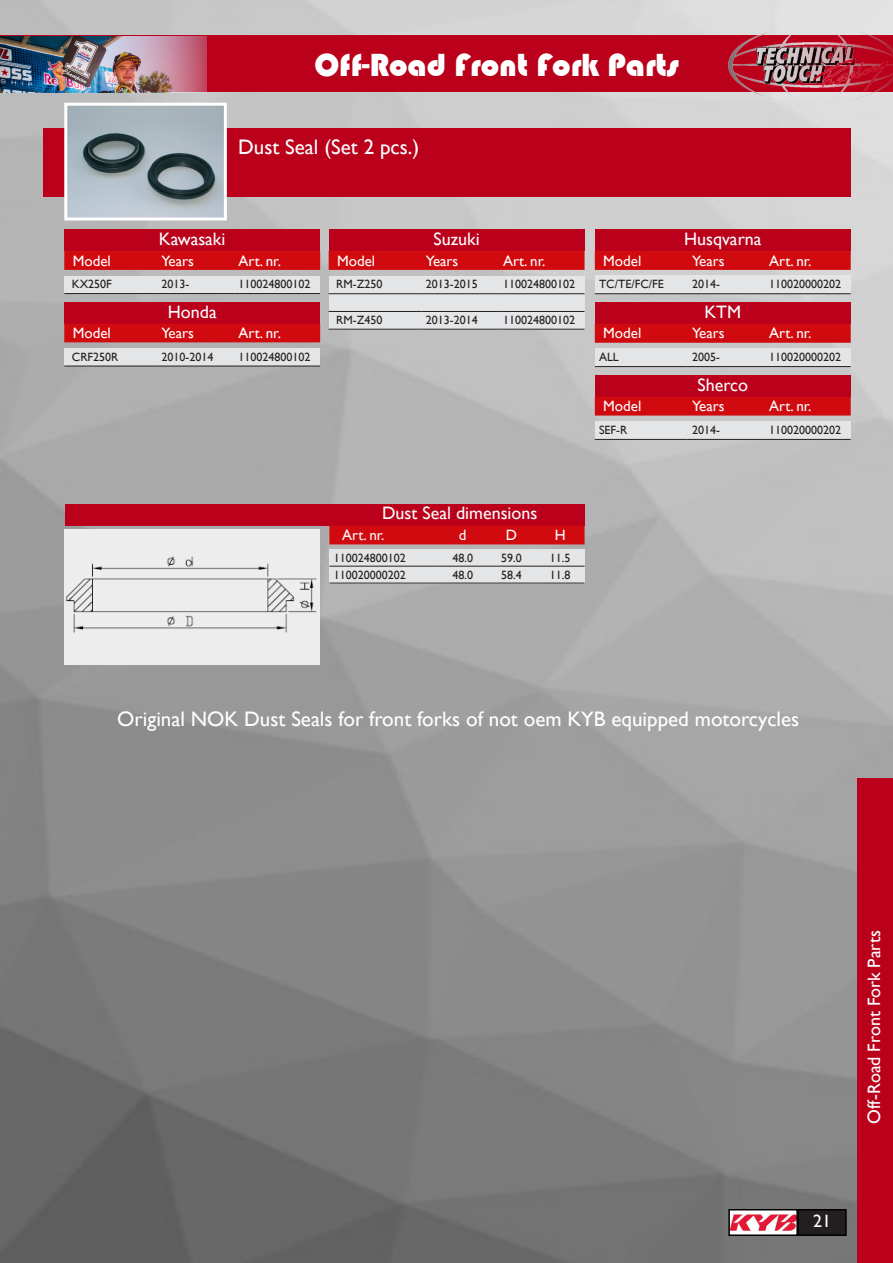
<style>
.page{position:relative;width:893px;height:1263px;background:#fff}
.page>*{position:absolute;margin:0;border:0;box-sizing:border-box;transform-origin:0 0}
.t1{font:33px "Bauhaus 93";color:#fff}
.t2{font:21px "Gill Sans";color:#fff}
.t3{font:18px "Gill Sans";color:#fcfcfc}
.t4{font:18px "Gill Sans";color:#fff}
.t5{font:17.85px "Gill Sans";color:#fff}
.t6{font:15px "Gill Sans";color:#fff}
.t7{font:15px "Gill Sans";color:#fcfcfc}
.t8{font:12px "Gill Sans";color:#231f20}
</style>
<div class="page">
<img style="left:0;top:0;width:893px;height:1263px">
<div style="left:857px;top:778px;width:36px;height:485px;background:#ba001b"></div>
<div style="left:43px;top:128px;width:808px;height:68px;background:#ba001b"></div>
<svg style="left:731px;top:1212px;width:64px;height:21px"></svg>
<img style="left:731px;top:1215px;width:64px;height:15px">
<div style="left:728px;top:1209px;width:70px;height:27px;border:2px solid #000"></div>
<div style="left:798px;top:1210px;width:48px;height:25px;background:#231f20"></div>
<div style="left:797px;top:1209px;width:50px;height:27px;border:2px solid #000"></div>
<img style="left:68px;top:107px;width:155px;height:109px">
<div style="left:64px;top:103px;width:163px;height:117px;border:3px solid #fff"></div>
<div style="left:64px;top:276px;width:256px;height:18px;background:#e4e5e7"></div>
<hr style="left:64px;top:293px;width:93px;height:1px;background:#231f20">
<hr style="left:157px;top:293px;width:77px;height:1px;background:#231f20">
<hr style="left:234px;top:293px;width:86px;height:1px;background:#231f20">
<div style="left:64px;top:230px;width:256px;height:21px;background:#ba001b"></div>
<div style="left:64px;top:251px;width:256px;height:19px;background:#d00a0e"></div>
<div style="left:64px;top:348px;width:256px;height:18px;background:#e4e5e7"></div>
<hr style="left:64px;top:366px;width:93px;height:1px;background:#231f20">
<hr style="left:157px;top:366px;width:77px;height:1px;background:#231f20">
<hr style="left:234px;top:366px;width:86px;height:1px;background:#231f20">
<div style="left:64px;top:302px;width:256px;height:21px;background:#ba001b"></div>
<div style="left:64px;top:323px;width:256px;height:19px;background:#d00a0e"></div>
<div style="left:595px;top:276px;width:256px;height:18px;background:#e4e5e7"></div>
<hr style="left:595px;top:293px;width:93px;height:1px;background:#231f20">
<hr style="left:688px;top:293px;width:77px;height:1px;background:#231f20">
<hr style="left:765px;top:293px;width:86px;height:1px;background:#231f20">
<div style="left:595px;top:230px;width:256px;height:21px;background:#ba001b"></div>
<div style="left:595px;top:251px;width:256px;height:19px;background:#d00a0e"></div>
<div style="left:595px;top:349px;width:256px;height:18px;background:#e4e5e7"></div>
<hr style="left:595px;top:366px;width:93px;height:1px;background:#231f20">
<hr style="left:688px;top:366px;width:77px;height:1px;background:#231f20">
<hr style="left:765px;top:366px;width:86px;height:1px;background:#231f20">
<div style="left:595px;top:303px;width:256px;height:21px;background:#ba001b"></div>
<div style="left:595px;top:324px;width:256px;height:19px;background:#d00a0e"></div>
<div style="left:595px;top:421px;width:256px;height:19px;background:#e4e5e7"></div>
<hr style="left:595px;top:439px;width:93px;height:1px;background:#231f20">
<hr style="left:688px;top:439px;width:77px;height:1px;background:#231f20">
<hr style="left:765px;top:439px;width:86px;height:1px;background:#231f20">
<div style="left:595px;top:375px;width:256px;height:22px;background:#ba001b"></div>
<div style="left:595px;top:397px;width:256px;height:19px;background:#d00a0e"></div>
<div style="left:65px;top:504px;width:520px;height:22px;background:#ba001b"></div>
<div style="left:329px;top:276px;width:256px;height:53px;background:#e4e5e7"></div>
<hr style="left:329px;top:293px;width:93px;height:1px;background:#231f20">
<hr style="left:422px;top:293px;width:77px;height:1px;background:#231f20">
<hr style="left:499px;top:293px;width:86px;height:1px;background:#231f20">
<hr style="left:329px;top:311px;width:93px;height:1px;background:#231f20">
<hr style="left:422px;top:311px;width:77px;height:1px;background:#231f20">
<hr style="left:499px;top:311px;width:86px;height:1px;background:#231f20">
<hr style="left:329px;top:329px;width:93px;height:1px;background:#231f20">
<hr style="left:422px;top:329px;width:77px;height:1px;background:#231f20">
<hr style="left:499px;top:329px;width:86px;height:1px;background:#231f20">
<div style="left:329px;top:230px;width:256px;height:21px;background:#ba001b"></div>
<div style="left:329px;top:251px;width:256px;height:19px;background:#d00a0e"></div>
<div style="left:329px;top:549px;width:256px;height:34px;background:#e4e5e7"></div>
<hr style="left:329px;top:566px;width:109px;height:1px;background:#231f20">
<hr style="left:438px;top:566px;width:49px;height:1px;background:#231f20">
<hr style="left:487px;top:566px;width:49px;height:1px;background:#231f20">
<hr style="left:536px;top:566px;width:49px;height:1px;background:#231f20">
<hr style="left:329px;top:583px;width:109px;height:1px;background:#231f20">
<hr style="left:438px;top:583px;width:49px;height:1px;background:#231f20">
<hr style="left:487px;top:583px;width:49px;height:1px;background:#231f20">
<hr style="left:536px;top:583px;width:49px;height:1px;background:#231f20">
<div style="left:329px;top:526px;width:256px;height:18px;background:#d00a0e"></div>
<div style="left:64px;top:529px;width:255px;height:136px;background:#ededed"></div>
<img style="left:65px;top:556px;width:252px;height:77px">
<div style="left:0;top:35px;width:893px;height:57px;background:#ba001b"></div>
<img style="left:723px;top:20px;width:170px;height:87px">
<img style="left:0;top:36px;width:207px;height:57px">
<p class="t1" style="left:314px;top:46px;width:366px">Off-Road Front Fork Parts</p>
<p class="t2" style="left:238px;top:135px;width:183px">Dust Seal (Set 2 pcs.)</p>
<p class="t3" style="left:159px;top:229px;width:68px">Kawasaki</p>
<p class="t3" style="left:433px;top:229px;width:48px">Suzuki</p>
<p class="t3" style="left:684px;top:229px;width:79px">Husqvarna</p>
<p class="t6" style="left:73px;top:252px;width:40px">Model</p>
<p class="t6" style="left:161px;top:252px;width:34px">Years</p>
<p class="t6" style="left:239px;top:252px;width:44px">Art. nr.</p>
<p class="t6" style="left:337px;top:252px;width:40px">Model</p>
<p class="t6" style="left:426px;top:252px;width:34px">Years</p>
<p class="t6" style="left:503px;top:252px;width:44px">Art. nr.</p>
<p class="t6" style="left:603px;top:252px;width:40px">Model</p>
<p class="t6" style="left:692px;top:252px;width:34px">Years</p>
<p class="t6" style="left:769px;top:252px;width:44px">Art. nr.</p>
<p class="t8" style="left:72px;top:277px;width:41px">KX250F</p>
<p class="t8" style="left:161px;top:277px;width:29px">2013-</p>
<p class="t8" style="left:239px;top:277px;width:73px">110024800102</p>
<p class="t3" style="left:168px;top:301px;width:50px">Honda</p>
<p class="t8" style="left:336px;top:277px;width:48px">RM-Z250</p>
<p class="t8" style="left:426px;top:277px;width:53px">2013-2015</p>
<p class="t8" style="left:503px;top:277px;width:73px">110024800102</p>
<p class="t8" style="left:336px;top:313px;width:48px">RM-Z450</p>
<p class="t8" style="left:426px;top:313px;width:53px">2013-2014</p>
<p class="t8" style="left:503px;top:313px;width:73px">110024800102</p>
<p class="t8" style="left:599px;top:277px;width:66px">TC/TE/FC/FE</p>
<p class="t8" style="left:692px;top:277px;width:29px">2014-</p>
<p class="t8" style="left:769px;top:277px;width:73px">110020000202</p>
<p class="t3" style="left:704px;top:301px;width:38px">KTM</p>
<p class="t6" style="left:73px;top:324px;width:40px">Model</p>
<p class="t6" style="left:161px;top:324px;width:34px">Years</p>
<p class="t6" style="left:239px;top:324px;width:44px">Art. nr.</p>
<p class="t6" style="left:603px;top:325px;width:40px">Model</p>
<p class="t6" style="left:692px;top:325px;width:34px">Years</p>
<p class="t6" style="left:769px;top:325px;width:44px">Art. nr.</p>
<p class="t8" style="left:72px;top:350px;width:48px">CRF250R</p>
<p class="t8" style="left:161px;top:350px;width:53px">2010-2014</p>
<p class="t8" style="left:239px;top:350px;width:73px">110024800102</p>
<p class="t8" style="left:599px;top:350px;width:21px">ALL</p>
<p class="t8" style="left:692px;top:350px;width:29px">2005-</p>
<p class="t8" style="left:769px;top:350px;width:73px">110020000202</p>
<p class="t3" style="left:698px;top:374px;width:52px">Sherco</p>
<p class="t6" style="left:603px;top:397px;width:40px">Model</p>
<p class="t6" style="left:692px;top:397px;width:34px">Years</p>
<p class="t6" style="left:769px;top:397px;width:44px">Art. nr.</p>
<p class="t8" style="left:599px;top:423px;width:30px">SEF-R</p>
<p class="t8" style="left:692px;top:423px;width:29px">2014-</p>
<p class="t8" style="left:769px;top:423px;width:73px">110020000202</p>
<p class="t3" style="left:382px;top:503px;width:157px">Dust Seal dimensions</p>
<p class="t7" style="left:342px;top:526px;width:44px">Art. nr.</p>
<p class="t7" style="left:459px;top:526px;width:9px">d</p>
<p class="t7" style="left:506px;top:526px;width:13px">D</p>
<p class="t7" style="left:555px;top:526px;width:12px">H</p>
<p class="t8" style="left:334px;top:551px;width:74px">110024800102</p>
<p class="t8" style="left:452px;top:551px;width:22px">48.0</p>
<p class="t8" style="left:501px;top:551px;width:22px">59.0</p>
<p class="t8" style="left:550px;top:551px;width:22px">11.5</p>
<p class="t8" style="left:334px;top:568px;width:74px">110020000202</p>
<p class="t8" style="left:452px;top:568px;width:22px">48.0</p>
<p class="t8" style="left:501px;top:568px;width:22px">58.4</p>
<p class="t8" style="left:550px;top:568px;width:22px">11.8</p>
<p class="t2" style="left:117px;top:707px;width:684px">Original NOK Dust Seals for front forks of not oem KYB equipped motorcycles</p>
<h3 class="t5" style="left:813px;top:1211px;width:19px">21</h3>
<h3 class="t4" style="left:864px;top:1124px;width:195px;rotate:-90deg">Off-Road Front Fork Parts</h3>
</div>
